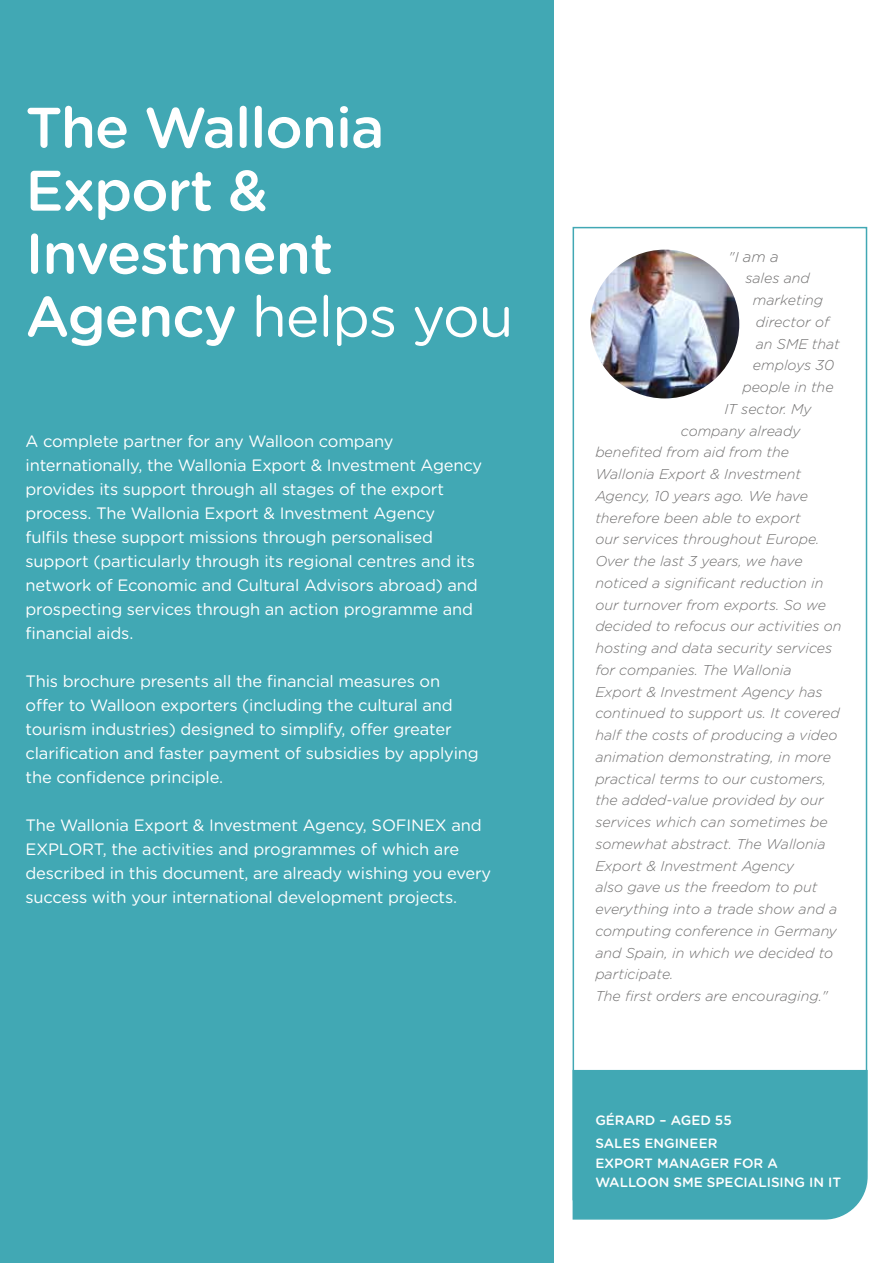
<style>
.page{position:relative;width:893px;height:1263px;background:#fff}
.page>*{position:absolute;margin:0;border:0;box-sizing:border-box;transform-origin:0 0}
.t1{font:500 57px/63px "Gotham Rounded";letter-spacing:-.02em;color:#fff}
.t2{font:16.5px/24px "Gotham Rounded";letter-spacing:-.01em;color:#fff}
.t3{font:italic 300 15px "Gotham Rounded";color:#706f6f}
.t4{font:italic 300 14.25px "Gotham Rounded";color:#706f6f}
.t5{font:500 13.5px/23.7px "Gotham Rounded";color:#fff}
.s1{font-weight:400}
.s2{font-size:14.25px}
</style>
<div class="page">
<div style="left:0;top:0;width:553px;height:1263px;background:#41a8b4"></div>
<svg style="left:572px;top:226px;width:296px;height:843px"></svg>
<div style="left:572px;top:1069px;width:296px;height:151px;background:#41a8b4"></div>
<img style="left:590px;top:250px;width:149px;height:148px;border-radius:74px">
<h1 class="t1" style="left:26px;top:94px;width:490px">The Wallonia<br>Export &amp;<br>Investment<br>Agency <span class="s1">helps you</span></h1>
<p class="t2" style="left:26px;top:428px;width:458px">A complete partner for any Walloon company internationally, the Wallonia Export &amp; Investment Agency provides its support through all stages of the export process. The Wallonia Export &amp; Investment Agency<br>fulfils these support missions through personalised support (particularly through its regional centres and its network of Economic and Cultural Advisors abroad) and prospecting services through an action programme and financial aids.</p>
<p class="t2" style="left:26px;top:668px;width:455px">This brochure presents all the financial measures on offer to Walloon exporters (including the cultural and tourism industries) designed to simplify, offer greater clarification and faster payment of subsidies by applying the confidence principle.</p>
<p class="t2" style="left:26px;top:812px;width:467px">The Wallonia Export &amp; Investment Agency, SOFINEX and EXPLORT, the activities and programmes of which are described in this document, are already wishing you every success with your international development projects.</p>
<p class="t3" style="left:729px;top:246px;width:51px"><span class="s2">"I</span> am a</p>
<p class="t4" style="left:745px;top:269px;width:66px">sales and</p>
<p class="t4" style="left:753px;top:291px;width:72px">marketing</p>
<p class="t4" style="left:756px;top:312px;width:75px">director of</p>
<p class="t4" style="left:756px;top:334px;width:86px">an SME that</p>
<p class="t4" style="left:753px;top:356px;width:83px">employs 30</p>
<p class="t4" style="left:742px;top:378px;width:93px">people in the</p>
<p class="t4" style="left:724px;top:399px;width:89px">IT sector. My</p>
<p class="t4" style="left:681px;top:421px;width:121px">company already</p>
<p class="t4" style="left:595px;top:443px;width:195px">benefited from aid from the</p>
<p class="t4" style="left:595px;top:465px;width:207px">Wallonia Export &amp; Investment</p>
<p class="t4" style="left:595px;top:486px;width:214px">Agency, 10 years ago. We have</p>
<p class="t4" style="left:595px;top:508px;width:207px">therefore been able to export</p>
<p class="t4" style="left:595px;top:530px;width:226px">our services throughout Europe.</p>
<p class="t4" style="left:595px;top:552px;width:209px">Over the last 3 years, we have</p>
<p class="t4" style="left:595px;top:573px;width:230px">noticed a significant reduction in</p>
<p class="t4" style="left:595px;top:595px;width:232px">our turnover from exports. So we</p>
<p class="t4" style="left:595px;top:617px;width:248px">decided to refocus our activities on</p>
<p class="t4" style="left:595px;top:639px;width:238px">hosting and data security services</p>
<p class="t4" style="left:595px;top:660px;width:198px">for companies. The Wallonia</p>
<p class="t4" style="left:595px;top:682px;width:229px">Export &amp; Investment Agency has</p>
<p class="t4" style="left:595px;top:704px;width:246px">continued to support us. It covered</p>
<p class="t4" style="left:595px;top:726px;width:244px">half the costs of producing a video</p>
<p class="t4" style="left:595px;top:747px;width:237px">animation demonstrating, in more</p>
<p class="t4" style="left:595px;top:769px;width:232px">practical terms to our customers,</p>
<p class="t4" style="left:595px;top:791px;width:230px">the added-value provided by our</p>
<p class="t4" style="left:595px;top:812px;width:234px">services which can sometimes be</p>
<p class="t4" style="left:595px;top:834px;width:232px">somewhat abstract. The Wallonia</p>
<p class="t4" style="left:595px;top:856px;width:201px">Export &amp; Investment Agency</p>
<p class="t4" style="left:595px;top:878px;width:224px">also gave us the freedom to put</p>
<p class="t4" style="left:595px;top:899px;width:243px">everything into a trade show and a</p>
<p class="t4" style="left:595px;top:921px;width:243px">computing conference in Germany</p>
<p class="t4" style="left:595px;top:943px;width:239px">and Spain, in which we decided to</p>
<p class="t4" style="left:595px;top:965px;width:80px">participate.</p>
<p class="t4" style="left:595px;top:986px;width:234px">The first orders are encouraging."</p>
<p class="t5" style="left:595px;top:1107px;width:138px">GÉRARD – AGED 55<br>SALES ENGINEER</p>
<p class="t5" style="left:595px;top:1153px;width:247px;line-height:19.5px">EXPORT MANAGER FOR A<br>WALLOON SME SPECIALISING IN IT</p>
</div>
